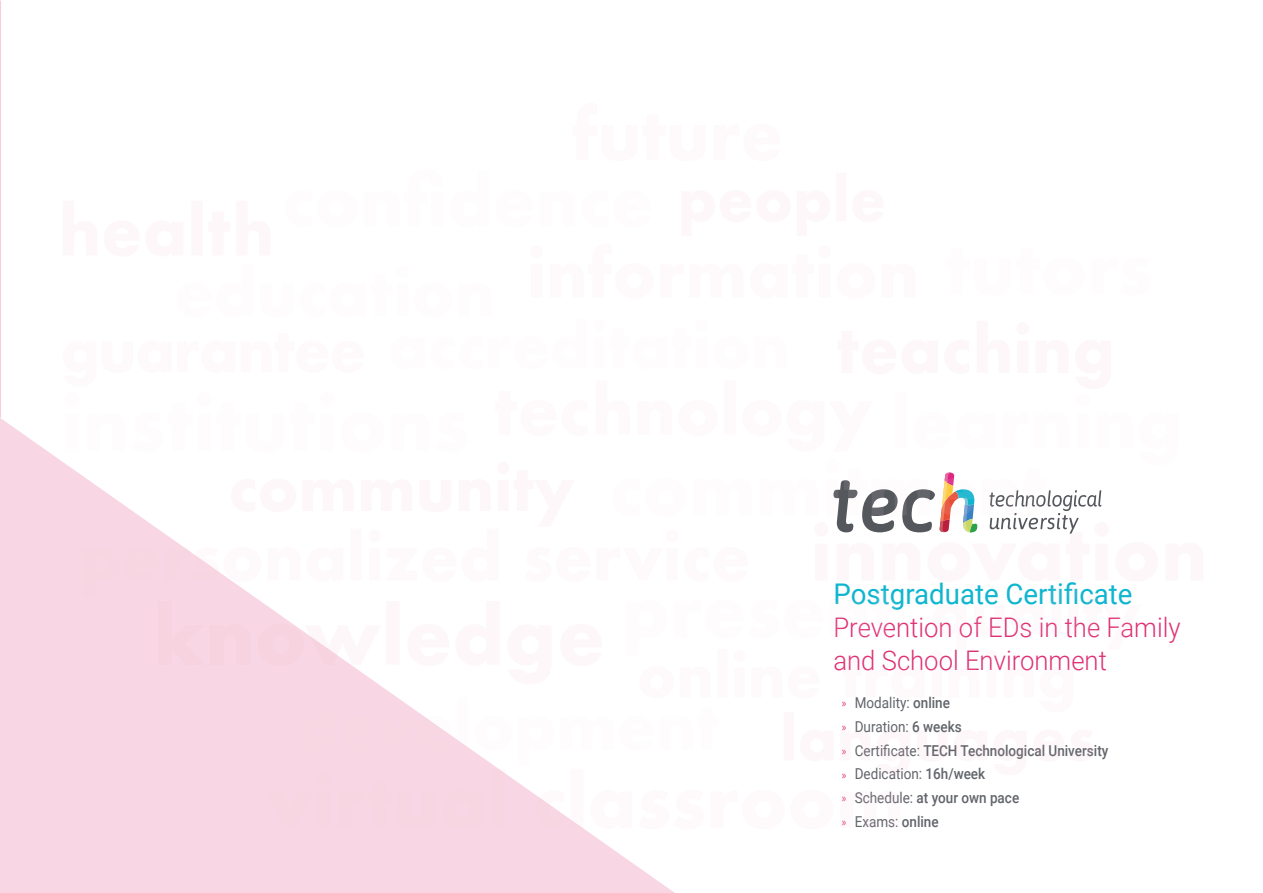
<style>
.page{position:relative;width:1263px;height:893px;background:#fff}
.page>*{position:absolute;margin:0;border:0;box-sizing:border-box;transform-origin:0 0}
.t1{font:28.5px "Roboto";color:#0fb6cf}
.t2{font:300 27px/33px "Roboto";color:#df3174;scale:.95 1}
.t3{font:500 15px/23.7px "Roboto";color:#61646a;scale:.9 1}
.s1{font-family:"Myriad Pro";font-weight:400;font-size:12px;color:#df3174}
.s2{font-weight:400}
</style>
<div class="page">
<div style="left:0;top:418px;width:675px;height:475px;background:#f8d6e3"></div>
<svg style="left:63px;top:418px;width:1039px;height:411px"></svg>
<h1 class="t1" style="left:833px;top:574px;width:301px">Postgraduate Certificate</h1>
<h2 class="t2" style="left:833px;top:610px;width:367px">Prevention of EDs in the Family and School Environment</h2>
<p class="t3" style="left:842px;top:690px;width:297px"><span class="s1">»</span> <span class="s2">Modality:</span> online<br><span class="s1">»</span> <span class="s2">Duration:</span> 6 weeks<br><span class="s1">»</span> <span class="s2">Certificate:</span> TECH Technological University <span class="s1">»</span> <span class="s2">Dedication:</span> 16h/week<br><span class="s1">»</span> <span class="s2">Schedule:</span> at your own pace<br><span class="s1">»</span> <span class="s2">Exams:</span> online</p>
</div>
